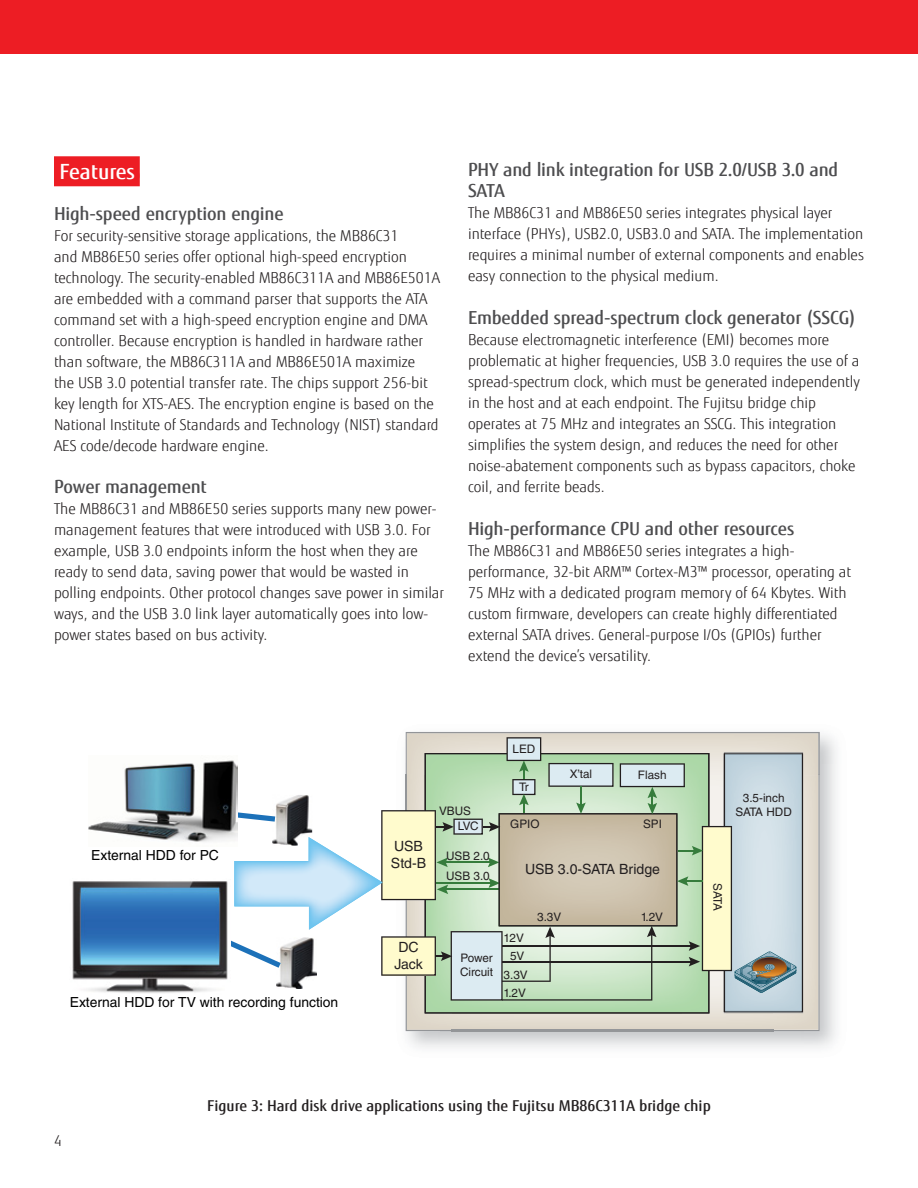
<style>
.page{position:relative;width:918px;height:1188px;background:#fff}
.page>*{position:absolute;margin:0;border:0;box-sizing:border-box;transform-origin:0 0}
.t1{font:500 21px "Fujitsu Sans";letter-spacing:-.005em;color:#fff}
.t2{font:500 18px/21px "Fujitsu Sans";letter-spacing:-.01em;color:#4d4d4f}
.t3{font:300 15px/21px "Fujitsu Sans";color:#231f20}
.t4{font:500 15px "Fujitsu Sans";color:#231f20}
.t5{font:14.1px/17px "Helvetica LT Std";color:#231f20}
.t6{font:13.95px "Helvetica LT Std";color:#010101}
.t7{font:11.7px/18.5px "Helvetica LT Std";color:#231f20;text-align:center}
</style>
<div class="page">
<div style="left:0;top:0;width:918px;height:53px;background:#ed1d24"></div>
<div style="left:54px;top:156px;width:86px;height:30px;background:#ed1d24"></div>
<img style="left:681px;top:1012px;width:45px;height:18px">
<img style="left:406px;top:732px;width:414px;height:42px">
<img style="left:773px;top:774px;width:47px;height:257px">
<img style="left:406px;top:1012px;width:46px;height:19px">
<img style="left:803px;top:753px;width:1px;height:259px">
<img style="left:88px;top:763px;width:106px;height:79px">
<img style="left:72px;top:881px;width:122px;height:112px">
<svg style="left:194px;top:737px;width:609px;height:275px"></svg>
<img style="left:234px;top:837px;width:149px;height:93px">
<h1 class="t1" style="left:60px;top:158px;width:77px">Features</h1>
<p class="t2" style="left:54px;top:203px;width:231px">High-speed encryption engine</p>
<p class="t3" style="left:54px;top:225px;width:388px">For security-sensitive storage applications, the MB86C31<br>and MB86E50 series offer optional high-speed encryption technology. The security-enabled MB86C311A and MB86E501A are embedded with a command parser that supports the ATA command set with a high-speed encryption engine and DMA controller. Because encryption is handled in hardware rather than software, the MB86C311A and MB86E501A maximize<br>the USB 3.0 potential transfer rate. The chips support 256-bit key length for XTS-AES. The encryption engine is based on the National Institute of Standards and Technology (NIST) standard AES code/decode hardware engine.</p>
<p class="t2" style="left:54px;top:476px;width:154px">Power management</p>
<p class="t3" style="left:54px;top:499px;width:392px">The MB86C31 and MB86E50 series supports many new power&shy;management features that were introduced with USB 3.0. For example, USB 3.0 endpoints inform the host when they are ready to send data, saving power that would be wasted in polling endpoints. Other protocol changes save power in similar ways, and the USB 3.0 link layer automatically goes into low&shy;power states based on bus activity.</p>
<p class="t2" style="left:468px;top:160px;width:372px">PHY and link integration for USB 2.0/USB 3.0 and<br>SATA</p>
<p class="t3" style="left:468px;top:203px;width:397px">The MB86C31 and MB86E50 series integrates physical layer interface (PHYs), USB2.0, USB3.0 and SATA. The implementation requires a minimal number of external components and enables easy connection to the physical medium.</p>
<p class="t2" style="left:468px;top:307px;width:390px">Embedded spread-spectrum clock generator (SSCG)</p>
<p class="t3" style="left:468px;top:329px;width:393px">Because electromagnetic interference (EMI) becomes more problematic at higher frequencies, USB 3.0 requires the use of a spread-spectrum clock, which must be generated independently in the host and at each endpoint. The Fujitsu bridge chip operates at 75 MHz and integrates an SSCG. This integration simplifies the system design, and reduces the need for other noise-abatement components such as bypass capacitors, choke coil, and ferrite beads.</p>
<p class="t2" style="left:468px;top:518px;width:328px">High-performance CPU and other resources</p>
<p class="t3" style="left:468px;top:540px;width:385px">The MB86C31 and MB86E50 series integrates a high&shy;performance, 32-bit ARM™ Cortex-M3™ processor, operating at 75 MHz with a dedicated program memory of 64 Kbytes. With custom firmware, developers can create highly differentiated external SATA drives. General-purpose I/Os (GPIOs) further extend the device’s versatility.</p>
<p class="t7" style="left:513px;top:739px;width:24px">LED</p>
<p class="t7" style="left:519px;top:777px;width:11px">Tr</p>
<p class="t7" style="left:570px;top:765px;width:24px">X’tal</p>
<p class="t7" style="left:638px;top:765px;width:30px">Flash</p>
<p class="t6" style="left:91px;top:847px;width:129px">External HDD for PC</p>
<p class="t6" style="left:70px;top:994px;width:270px">External HDD for TV with recording function</p>
<p class="t5" style="left:391px;top:838px;width:37px">USB<br>Std-B</p>
<p class="t5" style="left:394px;top:938px;width:30px">DC<br>Jack</p>
<p class="t7" style="left:439px;top:801px;width:33px">VBUS</p>
<p class="t7" style="left:458px;top:817px;width:22px">LVC</p>
<p class="t7" style="left:446px;top:846px;width:45px">USB 2.0</p>
<p class="t7" style="left:446px;top:866px;width:45px">USB 3.0</p>
<p class="t7" style="left:510px;top:815px;width:31px">GPIO</p>
<p class="t7" style="left:643px;top:815px;width:20px">SPI</p>
<p class="t5" style="left:525px;top:861px;width:136px">USB 3.0-SATA Bridge</p>
<p class="t7" style="left:460px;top:951px;width:34px;line-height:14.1px;text-align:left">Power<br>Circuit</p>
<p class="t7" style="left:504px;top:928px;width:26px">12V<br>5V<br>3.3V<br>1.2V</p>
<p class="t7" style="left:537px;top:907px;width:26px">3.3V</p>
<p class="t7" style="left:641px;top:907px;width:24px">1.2V</p>
<p class="t7" style="left:736px;top:790px;width:58px;line-height:14.1px">3.5-inch<br>SATA HDD</p>
<p class="t7" style="left:727px;top:883px;width:29px;rotate:90deg">SATA</p>
<p class="t3" style="left:54px;top:1130px;width:9px">4</p>
<p class="t4" style="left:207px;top:1096px;width:505px">Figure 3: Hard disk drive applications using the Fujitsu MB86C311A bridge chip</p>
</div>
